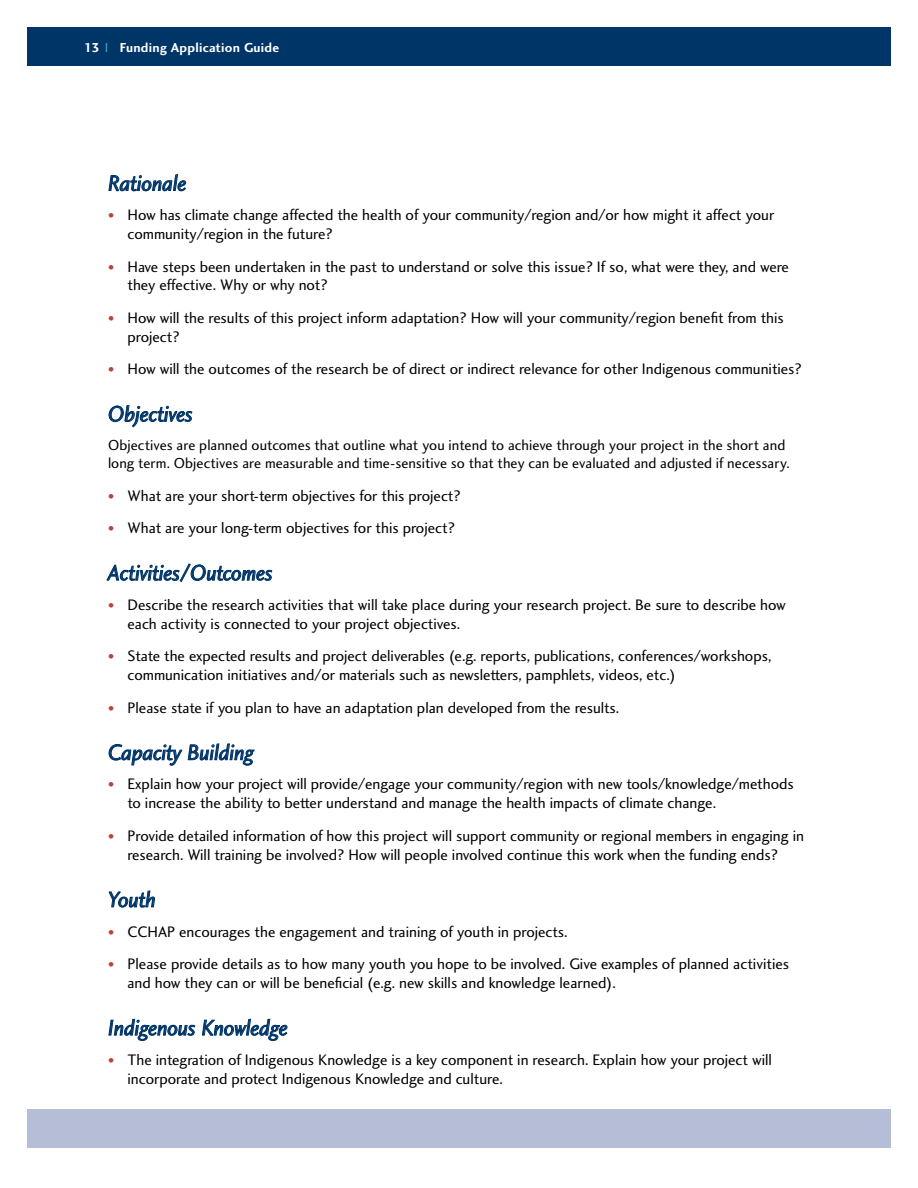
<style>
.page{position:relative;width:918px;height:1188px;background:#fff}
.page>*{position:absolute;margin:0;border:0;box-sizing:border-box;transform-origin:0 0}
.t1{font:22.5px "Charlotte Sans Book Italic Plain";letter-spacing:-.015em;color:#003568}
.t2{font:15.75px/18.9px "Charlotte Sans Book Plain";color:#000}
.t3{font:15px/18px "Charlotte Sans Book Plain";letter-spacing:.005em;color:#000}
.t4{font:13.5px "Charlotte Sans Bold Plain";letter-spacing:.02em;color:#fff}
.s1{color:#3ec0cc}
.s2{font-size:13.8px;color:#b7443c}
</style>
<div class="page">
<div style="left:27px;top:27px;width:864px;height:39px;background:#003568"></div>
<div style="left:27px;top:1109px;width:864px;height:39px;background:#b5bed6"></div>
<svg style="left:108px;top:174px;width:78px;height:17px"></svg>
<svg style="left:109px;top:404px;width:84px;height:24px"></svg>
<svg style="left:106px;top:563px;width:167px;height:19px"></svg>
<svg style="left:108px;top:743px;width:147px;height:23px"></svg>
<svg style="left:108px;top:890px;width:47px;height:18px"></svg>
<svg style="left:108px;top:1018px;width:87px;height:23px"></svg>
<svg style="left:202px;top:1018px;width:86px;height:23px"></svg>
<p class="t4" style="left:84px;top:40px;width:197px">13 <span class="s1">|</span> Funding Application Guide</p>
<h1 class="t1" style="left:108px;top:170px;width:80px">Rationale</h1>
<p class="t2" style="left:128px;top:205px;width:648px;text-indent:-20px"><span class="s2">•</span> How has climate change affected the health of your community/region and/or how might it affect your community/region in the future?</p>
<p class="t2" style="left:128px;top:257px;width:663px;text-indent:-20px"><span class="s2">•</span> Have steps been undertaken in the past to understand or solve this issue? If so, what were they, and were they effective. Why or why not?</p>
<p class="t2" style="left:128px;top:308px;width:658px;text-indent:-20px"><span class="s2">•</span> How will the results of this project inform adaptation? How will your community/region benefit from this project?</p>
<p class="t2" style="left:108px;top:359px;width:695px"><span class="s2">•</span> How will the outcomes of the research be of direct or indirect relevance for other Indigenous communities?</p>
<h1 class="t1" style="left:108px;top:400px;width:87px">Objectives</h1>
<p class="t3" style="left:108px;top:436px;width:683px">Objectives are planned outcomes that outline what you intend to achieve through your project in the short and long term. Objectives are measurable and time-sensitive so that they can be evaluated and adjusted if necessary.</p>
<p class="t2" style="left:108px;top:486px;width:354px"><span class="s2">•</span> What are your short-term objectives for this project?</p>
<p class="t2" style="left:108px;top:518px;width:348px"><span class="s2">•</span> What are your long-term objectives for this project?</p>
<h1 class="t1" style="left:108px;top:559px;width:166px">Activities/Outcomes</h1>
<p class="t2" style="left:128px;top:595px;width:660px;text-indent:-20px"><span class="s2">•</span> Describe the research activities that will take place during your research project. Be sure to describe how each activity is connected to your project objectives.</p>
<p class="t2" style="left:128px;top:646px;width:645px;text-indent:-20px"><span class="s2">•</span> State the expected results and project deliverables (e.g. reports, publications, conferences/workshops, communication initiatives and/or materials such as newsletters, pamphlets, videos, etc.)</p>
<p class="t2" style="left:108px;top:698px;width:513px"><span class="s2">•</span> Please state if you plan to have an adaptation plan developed from the results.</p>
<h1 class="t1" style="left:108px;top:739px;width:147px">Capacity Building</h1>
<p class="t2" style="left:128px;top:775px;width:668px;text-indent:-20px"><span class="s2">•</span> Explain how your project will provide/engage your community/region with new tools/knowledge/methods to increase the ability to better understand and manage the health impacts of climate change.</p>
<p class="t2" style="left:108px;top:826px;width:697px;text-align:center"><span class="s2">•</span> Provide detailed information of how this project will support community or regional members in engaging in research. Will training be involved? How will people involved continue this work when the funding ends?</p>
<h1 class="t1" style="left:108px;top:886px;width:49px">Youth</h1>
<p class="t2" style="left:108px;top:922px;width:461px"><span class="s2">•</span> CCHAP encourages the engagement and training of youth in projects.</p>
<p class="t2" style="left:128px;top:954px;width:663px;text-indent:-20px"><span class="s2">•</span> Please provide details as to how many youth you hope to be involved. Give examples of planned activities and how they can or will be beneficial (e.g. new skills and knowledge learned).</p>
<h1 class="t1" style="left:108px;top:1014px;width:181px">Indigenous Knowledge</h1>
<p class="t2" style="left:128px;top:1050px;width:646px;text-indent:-20px"><span class="s2">•</span> The integration of Indigenous Knowledge is a key component in research. Explain how your project will incorporate and protect Indigenous Knowledge and culture.</p>
</div>
